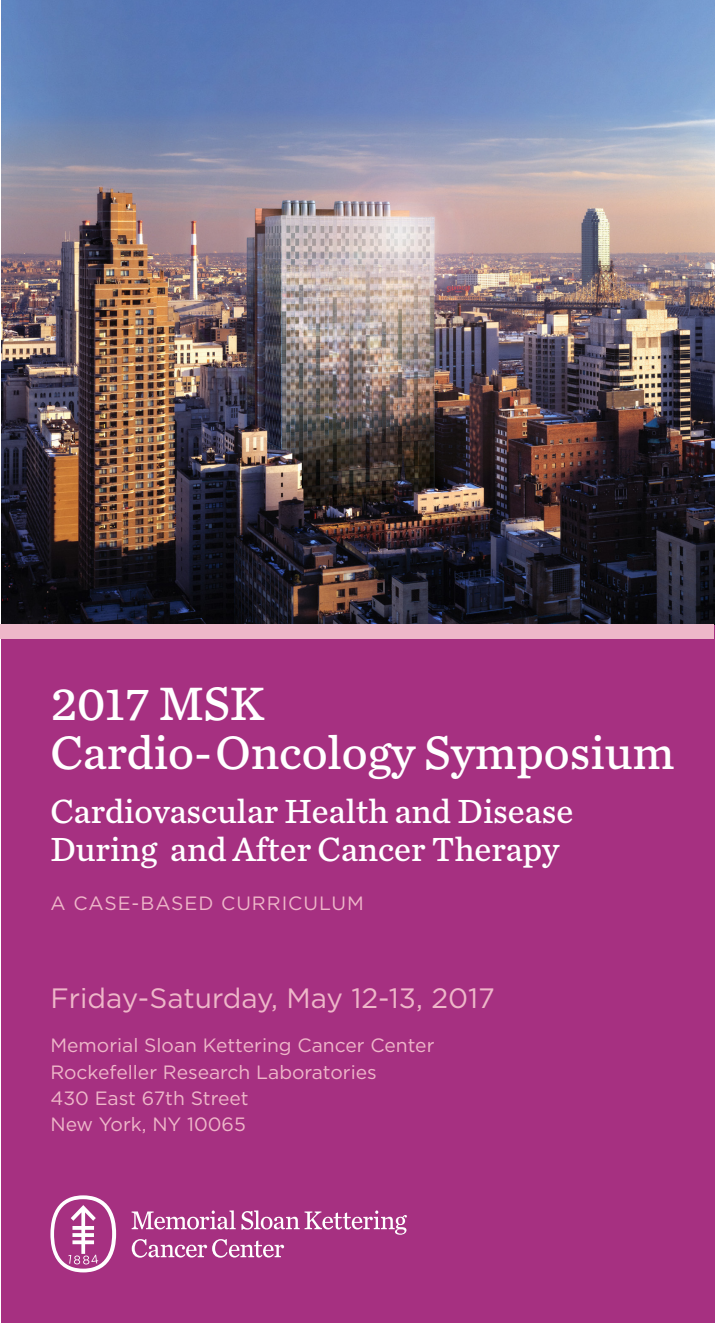
<style>
.page{position:relative;width:715px;height:1323px;background:#fff}
.page>*{position:absolute;margin:0;border:0;box-sizing:border-box;transform-origin:0 0}
.t1{font:49px "Chronicle Text G4";color:#fff}
.t2{font:35px "Chronicle Text G4";color:#fff}
.t3{font:28px "Gotham";color:#eeb7c9}
.t4{font:19.25px "Gotham";color:#eeb7c9}
.t5{font:19.25px "Gotham";letter-spacing:.05em;color:#eeb7c9}
</style>
<div class="page">
<div style="left:1px;top:0;width:713px;height:1323px;background:#a63081"></div>
<img style="left:1px;top:0;width:713px;height:625px">
<div style="left:0;top:625px;width:713px;height:14px;background:#eeb7c9"></div>
<svg style="left:50px;top:1195px;width:357px;height:77px"></svg>
<p class="t1" style="left:50px;top:667px;width:216px">2017 MSK</p>
<p class="t1" style="left:50px;top:716px;width:625px">Cardio-Oncology Symposium</p>
<p class="t2" style="left:50px;top:785px;width:524px">Cardiovascular Health and Disease</p>
<p class="t2" style="left:50px;top:823px;width:510px">During and After Cancer Therapy</p>
<p class="t5" style="left:50px;top:891px;width:315px">A CASE-BASED CURRICULUM</p>
<p class="t3" style="left:50px;top:980px;width:445px">Friday-Saturday, May 12-13, 2017</p>
<p class="t4" style="left:50px;top:1033px;width:385px">Memorial Sloan Kettering Cancer Center</p>
<p class="t4" style="left:50px;top:1059px;width:328px">Rockefeller Research Laboratories</p>
<p class="t4" style="left:50px;top:1086px;width:200px">430 East 67th Street</p>
<p class="t4" style="left:50px;top:1112px;width:197px">New York, NY 10065</p>
</div>
